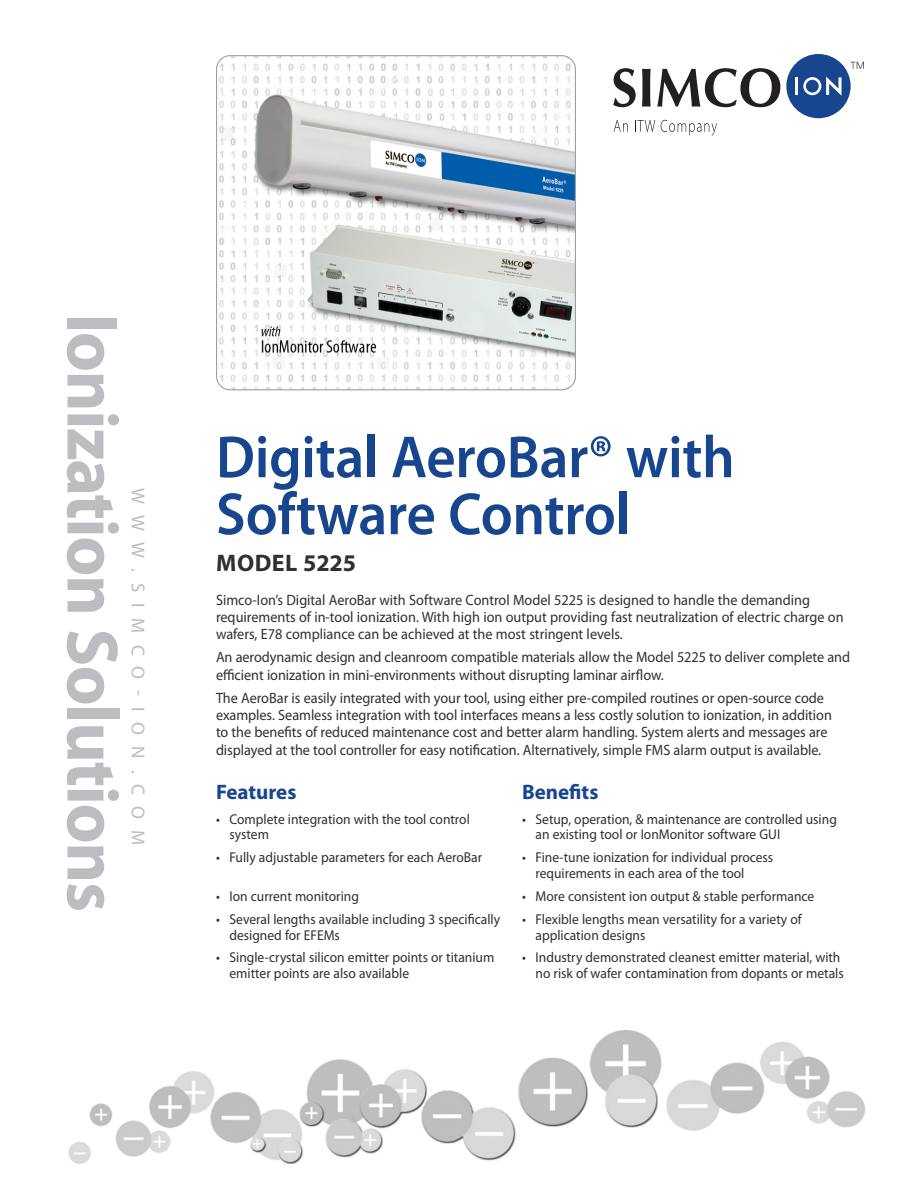
<style>
.page{position:relative;width:918px;height:1188px;background:#fff}
.page>*{position:absolute;margin:0;border:0;box-sizing:border-box;transform-origin:0 0}
.t1{font:700 73.5px "Myriad Pro";letter-spacing:-.02em;color:#bcbdc0;scale:.95 1}
.Cover__Main_head{font:600 60px/57px "Myriad Pro";letter-spacing:-.005em;color:#17468e;scale:.95 1}
.Cover__Subhead{font:700 24px "Myriad Pro";letter-spacing:.02em;color:#312f30}
.Cover__F_B_Head{font:700 21px "Myriad Pro";color:#17468e}
.t2{font:18.75px "Myriad Pro";letter-spacing:.59em;color:#bcbdc0}
.Cover__Body_Copy{font:15px/17.2px "Myriad Pro";letter-spacing:-.005em;color:#312f30;scale:.95 1}
.Cover__F_B_bullets{font:14.25px/15.8px "Myriad Pro";color:#312f30;scale:.95 1}
</style>
<div class="page">
<img style="left:68px;top:1030px;width:798px;height:134px">
<svg style="left:850px;top:62px;width:14px;height:7px"></svg>
<div style="left:786px;top:54px;width:65px;height:64px;background:#17468e;border-radius:50%"></div>
<hr style="left:795px;top:77px;width:3px;height:18px;background:#fff">
<svg style="left:803px;top:77px;width:39px;height:19px"></svg>
<svg style="left:613px;top:68px;width:23px;height:39px"></svg>
<svg style="left:642px;top:69px;width:9px;height:38px"></svg>
<svg style="left:657px;top:68px;width:123px;height:39px"></svg>
<svg style="left:614px;top:120px;width:14px;height:12px"></svg>
<svg style="left:635px;top:120px;width:20px;height:12px"></svg>
<svg style="left:661px;top:120px;width:56px;height:16px"></svg>
<img style="left:218px;top:57px;width:356px;height:333px">
<div style="left:216px;top:55px;width:360px;height:335px;border:1px solid #9d9fa2;border-radius:14px"></div>
<h1 class="t1" style="left:140px;top:314px;width:632px;rotate:90deg">Ionization Solutions</h1>
<p class="t2" style="left:150px;top:488px;width:359px;rotate:90deg">WWW.SIMCO-ION.COM</p>
<p class="Cover__Main_head" style="left:216px;top:427px;width:548px">Digital AeroBar® with<br>Software Control</p>
<p class="Cover__Subhead" style="left:216px;top:547px;width:142px">MODEL 5225</p>
<p class="Cover__Body_Copy" style="left:216px;top:591px;width:662px">Simco-Ion’s Digital AeroBar with Software Control Model 5225 is designed to handle the demanding requirements of in-tool ionization. With high ion output providing fast neutralization of electric charge on wafers, E78 compliance can be achieved at the most stringent levels.</p>
<p class="Cover__Body_Copy" style="left:216px;top:648px;width:669px">An aerodynamic design and cleanroom compatible materials allow the Model 5225 to deliver complete and efficient ionization in mini-environments without disrupting laminar airflow.</p>
<p class="Cover__Body_Copy" style="left:216px;top:689px;width:650px">The AeroBar is easily integrated with your tool, using either pre-compiled routines or open-source code examples. Seamless integration with tool interfaces means a less costly solution to ionization, in addition to the benefits of reduced maintenance cost and better alarm handling. System alerts and messages are displayed at the tool controller for easy notification. Alternatively, simple FMS alarm output is available.</p>
<p class="Cover__F_B_Head" style="left:216px;top:778px;width:82px">Features</p>
<p class="Cover__F_B_Head" style="left:522px;top:778px;width:78px">Benefits</p>
<p class="Cover__F_B_bullets" style="left:230px;top:811px;width:255px;text-indent:-14px">• Complete integration with the tool control system</p>
<p class="Cover__F_B_bullets" style="left:536px;top:811px;width:319px;text-indent:-14px">• Setup, operation, &amp; maintenance are controlled using an existing tool or IonMonitor software GUI</p>
<p class="Cover__F_B_bullets" style="left:216px;top:849px;width:282px">• Fully adjustable parameters for each AeroBar</p>
<p class="Cover__F_B_bullets" style="left:536px;top:849px;width:252px;text-indent:-14px">• Fine-tune ionization for individual process requirements in each area of the tool</p>
<p class="Cover__F_B_bullets" style="left:216px;top:888px;width:152px">• Ion current monitoring</p>
<p class="Cover__F_B_bullets" style="left:522px;top:888px;width:309px">• More consistent ion output &amp; stable performance</p>
<p class="Cover__F_B_bullets" style="left:230px;top:911px;width:286px;text-indent:-14px">• Several lengths available including 3 specifically designed for EFEMs</p>
<p class="Cover__F_B_bullets" style="left:536px;top:911px;width:282px;text-indent:-14px">• Flexible lengths mean versatility for a variety of application designs</p>
<p class="Cover__F_B_bullets" style="left:230px;top:949px;width:280px;text-indent:-14px">• Single-crystal silicon emitter points or titanium emitter points are also available</p>
<p class="Cover__F_B_bullets" style="left:522px;top:949px;width:340px;text-align:right">• Industry demonstrated cleanest emitter material, with no risk of wafer contamination from dopants or metals</p>
</div>
